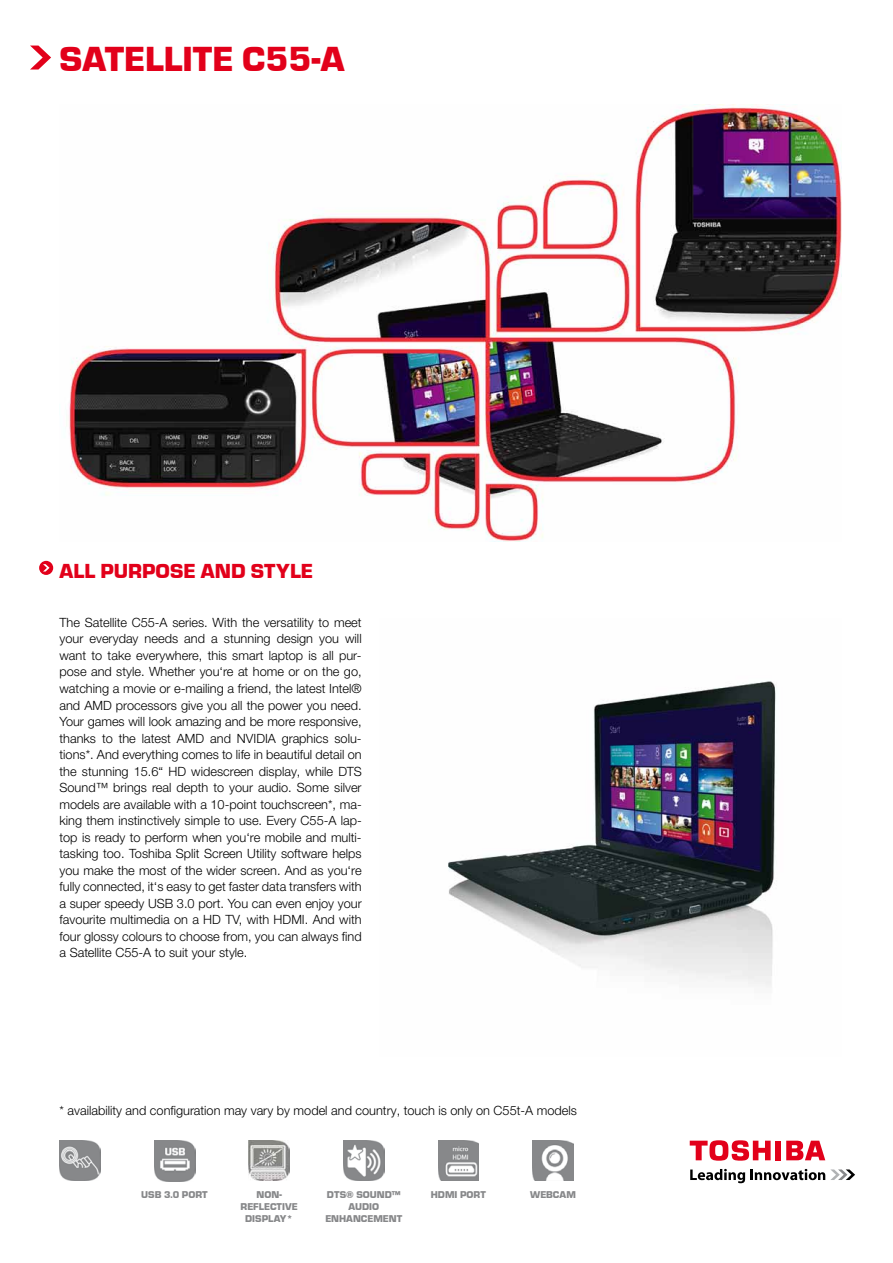
<style>
.page{position:relative;width:893px;height:1263px;background:#fff}
.page>*{position:absolute;margin:0;border:0;box-sizing:border-box;transform-origin:0 0}
.t1{font:900 36px "Eurostile T";color:#e2001a}
.t2{font:900 21px "Eurostile T";color:#e2001a}
.t3{font:300 12.75px/16.5px "Helvetica Neue LTW1 G";color:#000;text-align:justify}
.t4{font:900 10.2px/11.7px "Eurostile T";color:#87888a;text-align:center}
</style>
<div class="page">
<img style="left:69px;top:104px;width:773px;height:438px">
<svg style="left:690px;top:1169px;width:165px;height:14px"></svg>
<div style="left:776px;top:1141px;width:5px;height:19px;background:#e2001a"></div>
<svg style="left:786px;top:1141px;width:39px;height:19px"></svg>
<svg style="left:690px;top:1140px;width:81px;height:21px"></svg>
<img style="left:448px;top:681px;width:328px;height:306px">
<div style="left:39px;top:561px;width:14px;height:14px;background:#e2001a;border-radius:50%"></div>
<svg style="left:43px;top:564px;width:7px;height:7px"></svg>
<svg style="left:30px;top:46px;width:21px;height:24px"></svg>
<img style="left:60px;top:1140px;width:40px;height:40px">
<img style="left:154px;top:1141px;width:41px;height:40px">
<img style="left:249px;top:1140px;width:40px;height:40px">
<img style="left:344px;top:1140px;width:40px;height:40px">
<img style="left:438px;top:1140px;width:41px;height:41px">
<img style="left:533px;top:1140px;width:40px;height:41px">
<h1 class="t1" style="left:60px;top:34px;width:44px">SATELL</h1>
<h1 class="t1" style="left:183px;top:34px;width:164px">ITE C55-A</h1>
<h2 class="t2" style="left:60px;top:556px;width:255px">ALL PURPOSE AND STYLE</h2>
<p class="t3" style="left:60px;top:614px;width:304px">The Satellite C55-A series. With the versatility to meet your everyday needs and a stunning design you will want to take everywhere, this smart laptop is all pur&shy;pose and style. Whether you‘re at home or on the go, watching a movie or e-mailing a friend, the latest Intel® and AMD processors give you all the power you need.<br>Your games will look amazing and be more responsive, thanks to the latest AMD and NVIDIA graphics solu&shy;tions*. And everything comes to life in beautiful detail on the stunning 15.6“ HD widescreen display, while DTS Sound™ brings real depth to your audio. Some silver models are available with a 10-point touchscreen*, ma&shy;king them instinctively simple to use. Every C55-A lap&shy;top is ready to perform when you‘re mobile and multi&shy;tasking too. Toshiba Split Screen Utility software helps you make the most of the wider screen. And as you‘re fully connected, it‘s easy to get faster data transfers with a super speedy USB 3.0 port. You can even enjoy your favourite multimedia on a HD TV, with HDMI. And with four glossy colours to choose from, you can always find a Satellite C55-A to suit your style.</p>
<p class="t3" style="left:60px;top:1102px;width:519px">* availability and configuration may vary by model and country, touch is only on C55t-A models</p>
<p class="t4" style="left:141px;top:1188px;width:68px">USB 3.0 PORT</p>
<p class="t4" style="left:241px;top:1188px;width:59px">NON-<br>REFLECTIVE<br>DISPLAY*</p>
<p class="t4" style="left:325px;top:1188px;width:78px">DTS® SOUND™<br>AUDIO<br>ENHANCEMENT</p>
<p class="t4" style="left:431px;top:1188px;width:57px">HDMI PORT</p>
<p class="t4" style="left:530px;top:1188px;width:47px">WEBCAM</p>
</div>
